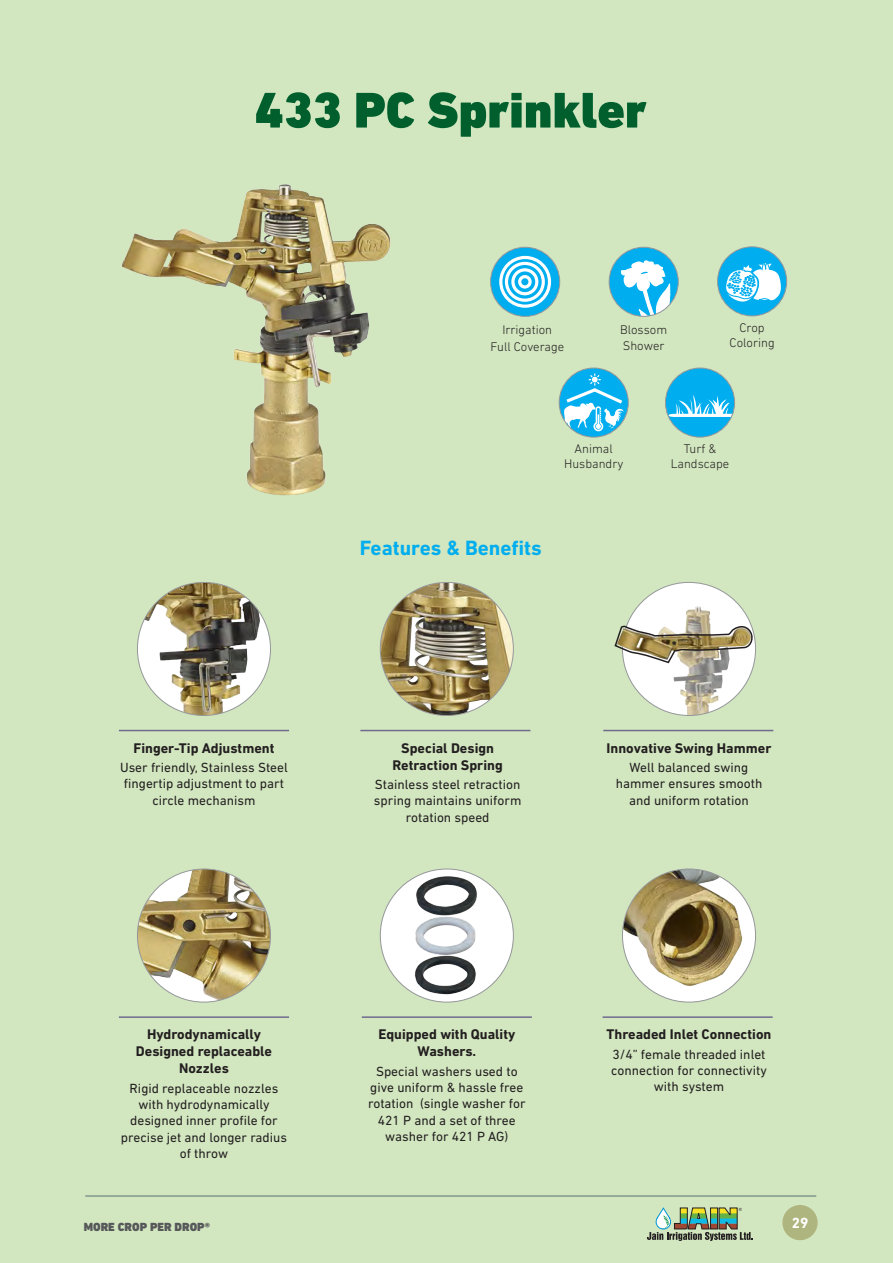
<style>
.page{position:relative;width:893px;height:1263px;background:#d2e7c0}
.page>*{position:absolute;margin:0;border:0;box-sizing:border-box;transform-origin:0 0}
.head{font:900 51px "DIN Next LT Pro";color:#005f2d}
.Head_Features___Bene{font:700 21px "DIN Next LT Pro";color:#00aeef}
.t1{font:700 15px "DIN Next LT Pro";color:#fff}
.Features___Benefits{font:700 14.25px/17.1px "DIN Next LT Pro";color:#231f20;text-align:center}
.Features___Benefits-2{font:13.5px/16.2px "DIN Next LT Pro";color:#231f20;text-align:center}
.Feature__Caption{font:300 12.75px/15.3px "DIN Next LT Pro";color:#231f20;text-align:center}
.t2{font:900 12px "DIN Next LT Pro";color:#57585a}
</style>
<div class="page">
<svg style="left:491px;top:247px;width:69px;height:69px;background:#2cbaef"></svg>
<div style="left:505px;top:262px;width:40px;height:40px;border:3px solid #fff;border-radius:50%"></div>
<div style="left:511px;top:268px;width:27px;height:27px;border:3px solid #fff;border-radius:50%"></div>
<svg style="left:520px;top:277px;width:10px;height:10px"></svg>
<div style="left:518px;top:275px;width:14px;height:14px;border:3px solid #fff;border-radius:50%"></div>
<div style="left:499px;top:256px;width:52px;height:52px;border:3px solid #fff;border-radius:50%"></div>
<div style="left:490px;top:247px;width:70px;height:70px;border:1px solid #95979a;border-radius:50%"></div>
<div style="left:609px;top:247px;width:69px;height:69px;background:#00aeef;border-radius:50%"></div>
<svg style="left:620px;top:260px;width:58px;height:56px"></svg>
<div style="left:609px;top:247px;width:69px;height:70px;border:1px solid #95979a;border-radius:50%"></div>
<svg style="left:559px;top:368px;width:69px;height:69px"></svg>
<svg style="left:561px;top:372px;width:65px;height:59px"></svg>
<div style="left:559px;top:368px;width:69px;height:69px;border:1px solid #95979a;border-radius:50%"></div>
<div style="left:665px;top:368px;width:70px;height:69px;background:#00aeef;border-radius:50%"></div>
<svg style="left:669px;top:394px;width:66px;height:23px"></svg>
<div style="left:665px;top:368px;width:70px;height:69px;border:1px solid #95979a;border-radius:50%"></div>
<div style="left:718px;top:247px;width:69px;height:69px;background:#00aeef;border-radius:50%"></div>
<svg style="left:722px;top:262px;width:60px;height:45px"></svg>
<div style="left:717px;top:247px;width:70px;height:69px;border:1px solid #95979a;border-radius:50%"></div>
<img style="left:115px;top:185px;width:285px;height:319px">
<div style="left:380px;top:869px;width:133px;height:133px;background:#fff;border-radius:50%"></div>
<img style="left:411px;top:873px;width:72px;height:124px">
<hr style="left:362px;top:1016px;width:170px;height:2px;background:#706b8e">
<img style="left:622px;top:869px;width:133px;height:131px">
<hr style="left:603px;top:1016px;width:170px;height:2px;background:#706b8e">
<img style="left:137px;top:582px;width:133px;height:133px;border-radius:67px">
<hr style="left:119px;top:730px;width:170px;height:1px;background:#706b8e">
<img style="left:380px;top:582px;width:133px;height:133px;border-radius:67px">
<hr style="left:360px;top:730px;width:170px;height:1px;background:#706b8e">
<img style="left:137px;top:869px;width:133px;height:133px;border-radius:67px">
<hr style="left:119px;top:1016px;width:170px;height:2px;background:#706b8e">
<div style="left:622px;top:582px;width:133px;height:133px;background:#fff;border-radius:50%"></div>
<img style="left:622px;top:602px;width:130px;height:113px">
<hr style="left:603px;top:730px;width:170px;height:1px;background:#706b8e">
<img style="left:614px;top:618px;width:143px;height:50px">
<div style="left:782px;top:1205px;width:36px;height:35px;background:#afb57e;border-radius:50%"></div>
<svg style="left:647px;top:1207px;width:106px;height:34px;background:#96ac8b"></svg>
<hr style="left:85px;top:1195px;width:731px;height:1px;background:#5c6f78">
<p class="head" style="left:255px;top:80px;width:394px">433 PC Sprinkler</p>
<p class="Feature__Caption" style="left:502px;top:322px;width:51px">Irrigation</p>
<p class="Feature__Caption" style="left:490px;top:339px;width:75px">Full Coverage</p>
<p class="Feature__Caption" style="left:620px;top:322px;width:49px;text-align:left">Blossom<br>Shower</p>
<p class="Feature__Caption" style="left:730px;top:320px;width:47px">Crop<br>Coloring</p>
<p class="Feature__Caption" style="left:564px;top:441px;width:61px">Animal<br>Husbandry</p>
<p class="Feature__Caption" style="left:671px;top:441px;width:60px">Turf &amp;<br>Landscape</p>
<p class="Head_Features___Bene" style="left:360px;top:535px;width:184px">Features &amp; Benefits</p>
<p class="Features___Benefits" style="left:133px;top:739px;width:142px">Finger-Tip Adjustment</p>
<p class="Features___Benefits-2" style="left:120px;top:759px;width:169px">User friendly, Stainless Steel fingertip adjustment to part circle mechanism</p>
<p class="Features___Benefits" style="left:393px;top:739px;width:112px">Special Design<br>Retraction Spring</p>
<p class="Features___Benefits-2" style="left:374px;top:776px;width:149px">Stainless steel retraction spring maintains uniform rotation speed</p>
<p class="Features___Benefits" style="left:607px;top:739px;width:166px">Innovative Swing Hammer</p>
<p class="Features___Benefits-2" style="left:616px;top:759px;width:148px">Well balanced swing hammer ensures smooth and uniform rotation</p>
<p class="Features___Benefits" style="left:136px;top:1026px;width:138px">Hydrodynamically<br>Designed replaceable<br>Nozzles</p>
<p class="Features___Benefits-2" style="left:121px;top:1080px;width:168px">Rigid replaceable nozzles with hydrodynamically designed inner profile for precise jet and longer radius of throw</p>
<p class="Features___Benefits" style="left:378px;top:1026px;width:138px">Equipped with Quality<br>Washers.</p>
<p class="Features___Benefits-2" style="left:368px;top:1063px;width:159px">Special washers used to give uniform &amp; hassle free rotation (single washer for<br>421 P and a set of three washer for 421 P AG)</p>
<p class="Features___Benefits" style="left:607px;top:1026px;width:166px">Threaded Inlet Connection</p>
<p class="Features___Benefits-2" style="left:611px;top:1046px;width:157px">3/4” female threaded inlet connection for connectivity with system</p>
<p class="t2" style="left:84px;top:1220px;width:128px">MORE CROP PER DROP®</p>
<p class="t1" style="left:792px;top:1214px;width:18px">29</p>
</div>
